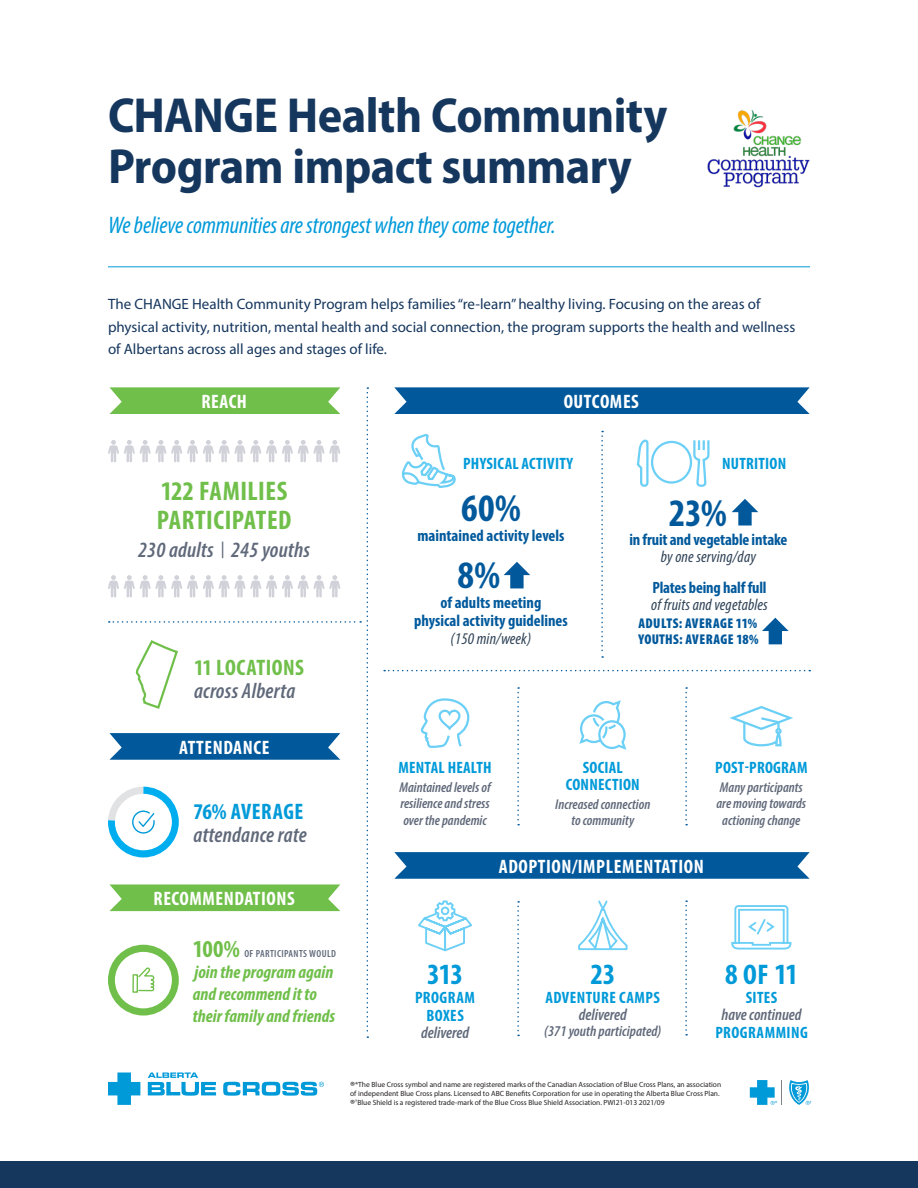
<style>
.page{position:relative;width:918px;height:1188px;background:#fff}
.page>*{position:absolute;margin:0;border:0;box-sizing:border-box;transform-origin:0 0}
.t1{font:700 semi-condensed 49.5px/51px "Myriad Pro";letter-spacing:-.01em;color:#15365d}
.t2{font:700 condensed 39px "Myriad Pro";color:#01599c}
.t3{font:700 condensed 29.55px "Myriad Pro";letter-spacing:-.035em;color:#009ad9}
.t4{font:700 condensed 27px/28.5px "Myriad Pro";letter-spacing:.015em;color:#70bf4a}
.Italics_under_H1{font:italic condensed 24px "Myriad Pro";letter-spacing:-.005em;color:#009ad9}
.t5{font:700 condensed 22.5px "Myriad Pro";letter-spacing:.02em;color:#70bf4a}
.t6{font:700 condensed 22.5px "Myriad Pro";letter-spacing:.02em;color:#009ad9}
.t7{font:italic 600 condensed 21.9px "Myriad Pro";letter-spacing:.01em;color:#60697a}
.t8{font:700 condensed 19.5px "Myriad Pro";letter-spacing:.03em;color:#fff}
.t9{font:italic 700 condensed 18px/21.6px "Myriad Pro";color:#70bf4a}
.t10{font:700 condensed 16.5px/17.2px "Myriad Pro";letter-spacing:.015em;color:#009ad9;text-align:center}
.t11{font:italic 600 condensed 16.5px/16.5px "Myriad Pro";color:#60697a;text-align:center}
.t12{font:700 condensed 16.35px/18px "Myriad Pro";color:#01599c;text-align:center}
.t13{font:italic condensed 16.35px/16.4px "Myriad Pro";letter-spacing:.01em;color:#2f4357}
.Copy{font:15px/22.5px "Myriad Pro";color:#15365d}
.t14{font:italic 600 condensed 15px "Myriad Pro";color:#60697a}
.t15{font:italic 600 condensed 14.25px/16.5px "Myriad Pro";color:#60697a;text-align:center}
.t16{font:900 condensed 14.25px "Myriad Pro";letter-spacing:.025em;color:#01599c}
.t17{font:12px "Myriad Pro";color:#231f20}
.t18{font:600 condensed 10.35px "Myriad Pro";letter-spacing:.04em;color:#60697a}
.t19{font:7.5px/9px "Myriad Pro";color:#231f20}
.s1{font-size:16.5px}
.s2{font-weight:400;font-style:italic;color:#2f4357}
.s3{font-weight:700;font-style:normal;color:#01599c}
.s4{font-weight:700;font-size:24.45px;color:#70bf4a}
.s5{font-size:28.5px}
.s6{font-weight:600;font-style:italic;color:#60697a}
.s7{font-weight:700;font-style:normal;color:#009ad9}
.s8{font-size:12px}
</style>
<div class="page">
<svg style="left:579px;top:700px;width:48px;height:50px"></svg>
<div style="left:108px;top:945px;width:71px;height:71px;background:#70bf4a;border-radius:50%"></div>
<div style="left:0;top:1161px;width:918px;height:27px;background:#15365d"></div>
<svg style="left:148px;top:1073px;width:68px;height:23px"></svg>
<svg style="left:108px;top:1073px;width:32px;height:32px"></svg>
<svg style="left:223px;top:1082px;width:101px;height:14px"></svg>
<svg style="left:789px;top:1080px;width:22px;height:25px"></svg>
<svg style="left:750px;top:1080px;width:32px;height:25px"></svg>
<hr style="left:108px;top:267px;width:702px;height:1px;background:#009ad9">
<svg style="left:108px;top:440px;width:232px;height:23px"></svg>
<svg style="left:108px;top:575px;width:232px;height:23px"></svg>
<svg style="left:367px;top:387px;width:1px;height:651px"></svg>
<svg style="left:517px;top:687px;width:2px;height:138px"></svg>
<svg style="left:517px;top:901px;width:2px;height:135px"></svg>
<svg style="left:685px;top:687px;width:2px;height:138px"></svg>
<svg style="left:685px;top:901px;width:2px;height:135px"></svg>
<svg style="left:601px;top:431px;width:2px;height:227px"></svg>
<svg style="left:109px;top:621px;width:252px;height:2px"></svg>
<svg style="left:384px;top:670px;width:426px;height:1px"></svg>
<img style="left:707px;top:110px;width:103px;height:78px">
<svg style="left:135px;top:642px;width:43px;height:67px"></svg>
<svg style="left:110px;top:387px;width:230px;height:27px;background:#78c255"></svg>
<svg style="left:394px;top:387px;width:416px;height:27px;background:#0c60a0"></svg>
<svg style="left:394px;top:852px;width:416px;height:27px;background:#0c60a0"></svg>
<svg style="left:110px;top:733px;width:230px;height:27px;background:#1063a2"></svg>
<svg style="left:110px;top:884px;width:230px;height:27px;background:#79c355"></svg>
<div style="left:108px;top:787px;width:71px;height:70px;background:#00aeef;border-radius:35px"></div>
<div style="left:115px;top:794px;width:57px;height:56px;background:#fff;border-radius:50%"></div>
<svg style="left:108px;top:787px;width:48px;height:48px"></svg>
<div style="left:115px;top:952px;width:57px;height:56px;background:#fff;border-radius:50%"></div>
<svg style="left:132px;top:967px;width:23px;height:26px"></svg>
<svg style="left:731px;top:905px;width:61px;height:45px"></svg>
<svg style="left:578px;top:900px;width:50px;height:51px"></svg>
<svg style="left:418px;top:900px;width:55px;height:52px"></svg>
<svg style="left:420px;top:698px;width:50px;height:50px"></svg>
<svg style="left:730px;top:706px;width:63px;height:41px"></svg>
<svg style="left:637px;top:439px;width:73px;height:48px"></svg>
<svg style="left:762px;top:618px;width:27px;height:26px"></svg>
<svg style="left:732px;top:499px;width:26px;height:27px"></svg>
<svg style="left:504px;top:562px;width:26px;height:26px"></svg>
<svg style="left:401px;top:434px;width:55px;height:54px"></svg>
<h1 class="t1" style="left:108px;top:88px;width:561px">CHANGE Health Community<br>Program impact summary</h1>
<p class="Italics_under_H1" style="left:108px;top:210px;width:449px">We believe communities are strongest when they come together.</p>
<p class="Copy" style="left:108px;top:293px;width:689px">The CHANGE Health Community Program helps families “re-learn” healthy living. Focusing on the areas of physical activity, nutrition, mental health and social connection, the program supports the health and wellness of Albertans across all ages and stages of life.</p>
<p class="t8" style="left:201px;top:389px;width:47px">REACH</p>
<p class="t8" style="left:564px;top:389px;width:77px">OUTCOMES</p>
<p class="t10" style="left:463px;top:455px;width:112px">PHYSICAL ACTIVITY</p>
<p class="t10" style="left:722px;top:455px;width:65px">NUTRITION</p>
<p class="t4" style="left:157px;top:476px;width:136px">122 FAMILIES<br>PARTICIPATED</p>
<p class="t7" style="left:138px;top:536px;width:174px">230 adults <span class="s1">|</span> 245 youths</p>
<p class="t5" style="left:194px;top:653px;width:112px">11 LOCATIONS</p>
<p class="t7" style="left:194px;top:677px;width:103px">across Alberta</p>
<p class="t8" style="left:179px;top:735px;width:92px">ATTENDANCE</p>
<p class="t6" style="left:193px;top:797px;width:111px">76% AVERAGE</p>
<p class="t7" style="left:193px;top:821px;width:115px">attendance rate</p>
<p class="t8" style="left:154px;top:886px;width:143px">RECOMMENDATIONS</p>
<p class="t2" style="left:461px;top:484px;width:61px">60%</p>
<p class="t12" style="left:417px;top:526px;width:149px">maintained activity levels</p>
<p class="t2" style="left:458px;top:551px;width:44px">8%</p>
<p class="t12" style="left:414px;top:594px;width:155px">of adults meeting<br>physical activity guidelines <span class="s2">(150 min/week)</span></p>
<p class="t2" style="left:669px;top:488px;width:60px">23%</p>
<p class="t12" style="left:629px;top:531px;width:160px;line-height:16.4px">in fruit and vegetable intake <span class="s2">by one serving/day</span></p>
<p class="t13" style="left:651px;top:579px;width:118px"><span class="s3">Plates being half full </span>of fruits and vegetables</p>
<p class="t16" style="left:639px;top:614px;width:120px">ADULTS: AVERAGE 11%</p>
<p class="t16" style="left:639px;top:630px;width:121px">YOUTHS: AVERAGE 18%</p>
<p class="t10" style="left:398px;top:759px;width:95px">MENTAL HEALTH</p>
<p class="t15" style="left:399px;top:778px;width:93px;text-align:justify">Maintained levels of resilience and stress over the pandemic</p>
<p class="t10" style="left:566px;top:759px;width:75px">SOCIAL<br>CONNECTION</p>
<p class="t15" style="left:555px;top:796px;width:97px">Increased connection to community</p>
<p class="t8" style="left:499px;top:854px;width:207px">ADOPTION/IMPLEMENTATION</p>
<p class="t10" style="left:715px;top:759px;width:94px">POST-PROGRAM</p>
<p class="t15" style="left:717px;top:778px;width:91px">Many participants are moving towards actioning change</p>
<p class="t18" style="left:193px;top:947px;width:145px"><span class="s4">100%</span> OF PARTICIPANTS WOULD</p>
<p class="t9" style="left:193px;top:961px;width:144px">join the program again and recommend it to their family and friends</p>
<p class="t3" style="left:725px;top:955px;width:74px">8 <span class="s5">OF</span> 11</p>
<p class="t3" style="left:427px;top:955px;width:37px">313</p>
<p class="t10" style="left:415px;top:989px;width:61px;line-height:18px">PROGRAM<br>BOXES</p>
<p class="t11" style="left:421px;top:1024px;width:50px">delivered</p>
<p class="t3" style="left:590px;top:955px;width:27px">23</p>
<p class="t10" style="left:546px;top:989px;width:116px;line-height:16.5px">ADVENTURE CAMPS <span class="s6">delivered</span></p>
<p class="t14" style="left:544px;top:1021px;width:119px">(371 youth participated)</p>
<p class="t11" style="left:722px;top:989px;width:82px"><span class="s7">SITES<br></span>have continued</p>
<p class="t10" style="left:715px;top:1023px;width:94px">PROGRAMMING</p>
<p class="t19" style="left:350px;top:1080px;width:373px"><span class="s8">®</span>*The Blue Cross symbol and name are registered marks of the Canadian Association of Blue Cross Plans, an association of independent Blue Cross plans. Licensed to ABC Benefits Corporation for use in operating the Alberta Blue Cross Plan.</p>
<p class="t17" style="left:350px;top:1096px;width:7px">®</p>
<p class="t19" style="left:355px;top:1098px;width:311px"><sup>†</sup>Blue Shield is a registered trade-mark of the Blue Cross Blue Shield Association. PWI21-013 2021/09</p>
</div>
